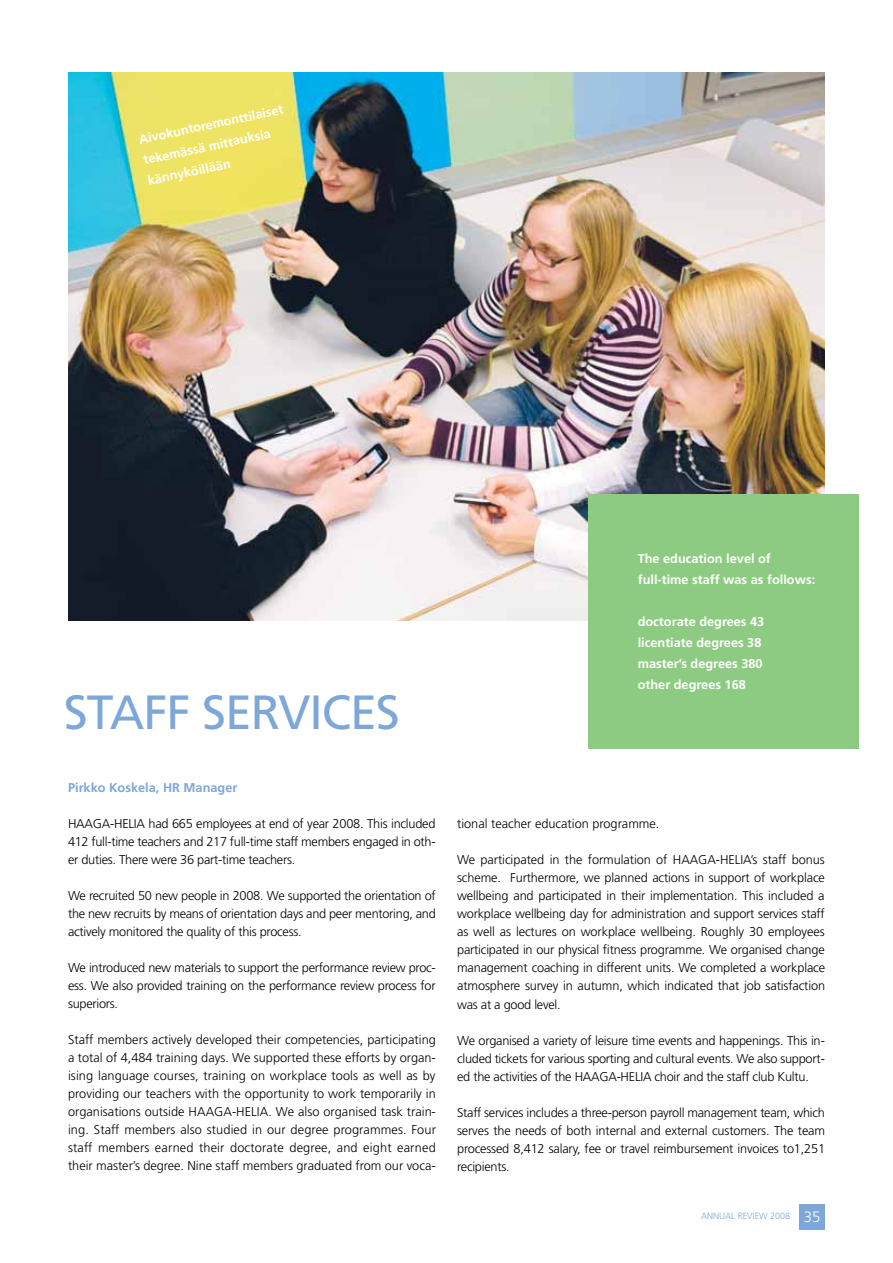
<style>
.page{position:relative;width:893px;height:1263px;background:#fff}
.page>*{position:absolute;margin:0;border:0;box-sizing:border-box;transform-origin:0 0}
.t1{font:48px "Frutiger LT";letter-spacing:-.02em;color:#7da7d8}
.t2{font:300 12.75px/18px "Frutiger LT";letter-spacing:-.02em;color:#000;text-align:justify}
.t3{font:700 12.75px/21px "Frutiger LT";color:#fff}
.t4{font:300 12.75px "Frutiger LT";color:#000}
.t5{font:700 12.75px "Frutiger LT";color:#7da7d8}
.t6{font:300 9px "Frutiger LT";color:#7da7d8}
.s1{font-size:15px;color:#fff}
</style>
<div class="page">
<div style="left:799px;top:1204px;width:26px;height:25px;background:#7da7d8"></div>
<img style="left:68px;top:72px;width:757px;height:549px">
<div style="left:588px;top:494px;width:271px;height:255px;background:#8ecb82"></div>
<p class="t3" style="left:137px;top:129px;width:149px;rotate:-12deg">Aivokuntoremonttilaiset tekemässä mittauksia kännyköillään</p>
<h1 class="t1" style="left:64px;top:684px;width:338px">STAFF SERVICES</h1>
<p class="t3" style="left:638px;top:548px;width:179px">The education level of full-time staff was as follows:</p>
<p class="t3" style="left:638px;top:611px;width:128px">doctorate degrees 43 licentiate degrees 38 master’s degrees 380 other degrees 168</p>
<p class="t5" style="left:68px;top:780px;width:171px">Pirkko Koskela, HR Manager</p>
<p class="t2" style="left:68px;top:815px;width:369px">HAAGA-HELIA had 665 employees at end of year 2008. This included 412 full-time teachers and 217 full-time staff members engaged in oth&shy;er duties. There were 36 part-time teachers.</p>
<p class="t2" style="left:68px;top:887px;width:369px">We recruited 50 new people in 2008. We supported the orientation of the new recruits by means of orientation days and peer mentoring, and actively monitored the quality of this process.</p>
<p class="t2" style="left:68px;top:959px;width:369px">We introduced new materials to support the performance review proc&shy;ess. We also provided training on the performance review process for superiors.</p>
<p class="t2" style="left:68px;top:1031px;width:369px">Staff members actively developed their competencies, participating a total of 4,484 training days. We supported these efforts by organ&shy;ising language courses, training on workplace tools as well as by providing our teachers with the opportunity to work temporarily in organisations outside HAAGA-HELIA. We also organised task train&shy;ing. Staff members also studied in our degree programmes. Four staff members earned their doctorate degree, and eight earned their master’s degree. Nine staff members graduated from our voca-</p>
<p class="t4" style="left:457px;top:817px;width:204px">tional teacher education programme.</p>
<p class="t2" style="left:457px;top:851px;width:370px">We participated in the formulation of HAAGA-HELIA’s staff bonus scheme. Furthermore, we planned actions in support of workplace wellbeing and participated in their implementation. This included a workplace wellbeing day for administration and support services staff as well as lectures on workplace wellbeing. Roughly 30 employees participated in our physical fitness programme. We organised change management coaching in different units. We completed a workplace atmosphere survey in autumn, which indicated that job satisfaction was at a good level.</p>
<p class="t2" style="left:457px;top:1031px;width:369px">We organised a variety of leisure time events and happenings. This in&shy;cluded tickets for various sporting and cultural events. We also support&shy;ed the activities of the HAAGA-HELIA choir and the staff club Kultu.</p>
<p class="t2" style="left:457px;top:1103px;width:370px">Staff services includes a three-person payroll management team, which serves the needs of both internal and external customers. The team processed 8,412 salary, fee or travel reimbursement invoices to1,251 recipients.</p>
<p class="t6" style="left:701px;top:1211px;width:121px">ANNUAL REVIEW 2008 <span class="s1">35</span></p>
</div>
